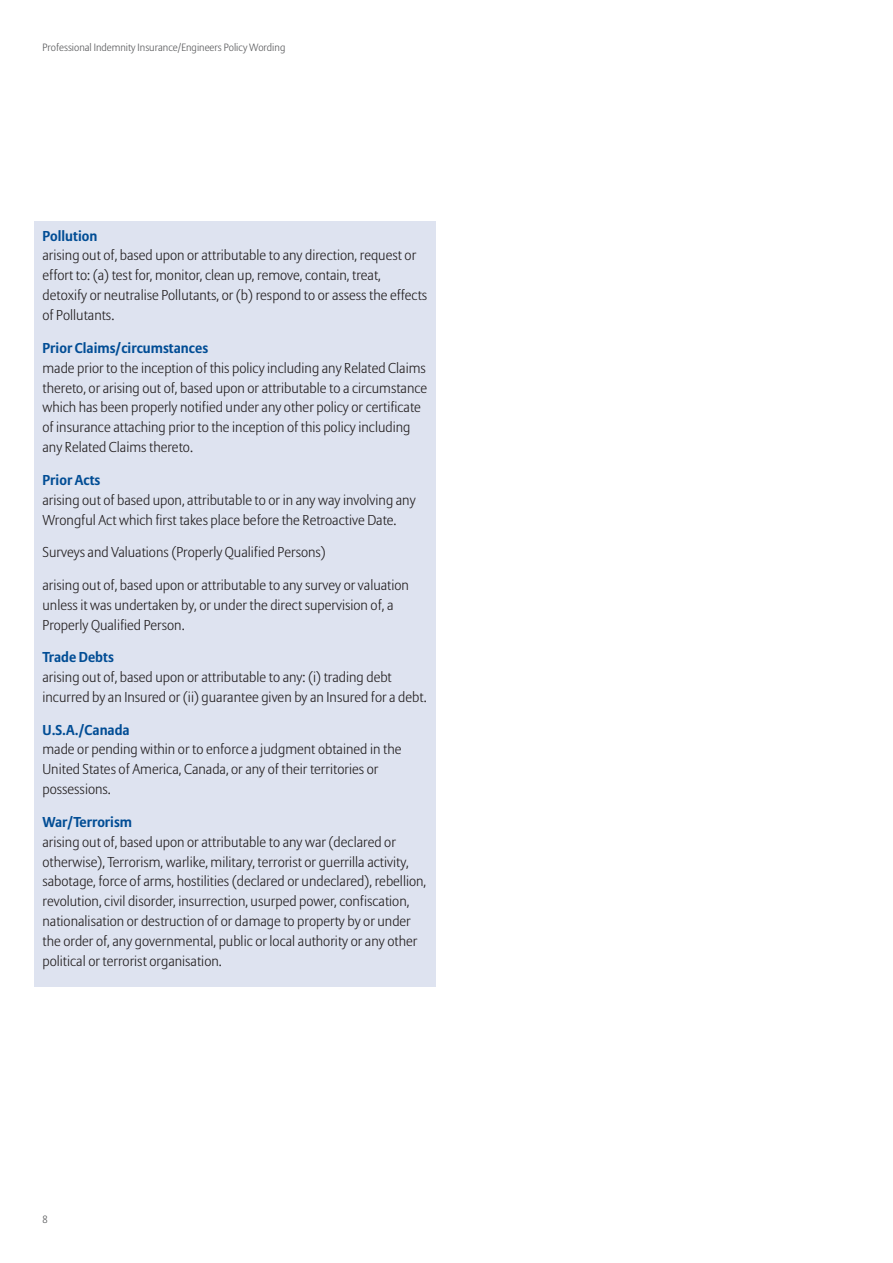
<style>
.page{position:relative;width:893px;height:1263px;background:#fff}
.page>*{position:absolute;margin:0;border:0;box-sizing:border-box;transform-origin:0 0}
.t1{font:300 14.25px/19.8px "Allianz Sans";color:#231f20}
.t2{font:700 14.25px "Allianz Sans";color:#014d95}
.t3{font:300 10.5px "Allianz Sans";color:#57585a}
</style>
<div class="page">
<div style="left:34px;top:221px;width:402px;height:765px;background:#dee3f0"></div>
<p class="t3" style="left:43px;top:43px;width:244px">Professional Indemnity Insurance/Engineers Policy Wording</p>
<p class="t2" style="left:43px;top:230px;width:56px">Pollution</p>
<p class="t1" style="left:43px;top:247px;width:386px">arising out of, based upon or attributable to any direction, request or effort to: (a) test for, monitor, clean up, remove, contain, treat, detoxify or neutralise Pollutants, or (b) respond to or assess the effects of Pollutants.</p>
<p class="t2" style="left:43px;top:343px;width:167px">Prior Claims/circumstances</p>
<p class="t1" style="left:43px;top:359px;width:386px">made prior to the inception of this policy including any Related Claims thereto, or arising out of, based upon or attributable to a circumstance which has been properly notified under any other policy or certificate of insurance attaching prior to the inception of this policy including any Related Claims thereto.</p>
<p class="t2" style="left:43px;top:475px;width:59px">Prior Acts</p>
<p class="t1" style="left:43px;top:491px;width:375px">arising out of based upon, attributable to or in any way involving any<br>Wrongful Act which first takes place before the Retroactive Date.</p>
<p class="t1" style="left:43px;top:543px;width:285px">Surveys and Valuations (Properly Qualified Persons)</p>
<p class="t1" style="left:43px;top:576px;width:368px">arising out of, based upon or attributable to any survey or valuation unless it was undertaken by, or under the direct supervision of, a<br>Properly Qualified Person.</p>
<p class="t2" style="left:43px;top:652px;width:73px">Trade Debts</p>
<p class="t1" style="left:43px;top:668px;width:386px">arising out of, based upon or attributable to any: (i) trading debt incurred by an Insured or (ii) guarantee given by an Insured for a debt.</p>
<p class="t2" style="left:43px;top:724px;width:89px">U.S.A./Canada</p>
<p class="t1" style="left:43px;top:741px;width:360px">made or pending within or to enforce a judgment obtained in the<br>United States of America, Canada, or any of their territories or possessions.</p>
<p class="t2" style="left:43px;top:817px;width:91px">War/Terrorism</p>
<p class="t1" style="left:43px;top:833px;width:385px">arising out of, based upon or attributable to any war (declared or otherwise), Terrorism, warlike, military, terrorist or guerrilla activity, sabotage, force of arms, hostilities (declared or undeclared), rebellion, revolution, civil disorder, insurrection, usurped power, confiscation, nationalisation or destruction of or damage to property by or under the order of, any governmental, public or local authority or any other political or terrorist organisation.</p>
<p class="t3" style="left:43px;top:1215px;width:7px">8</p>
</div>
